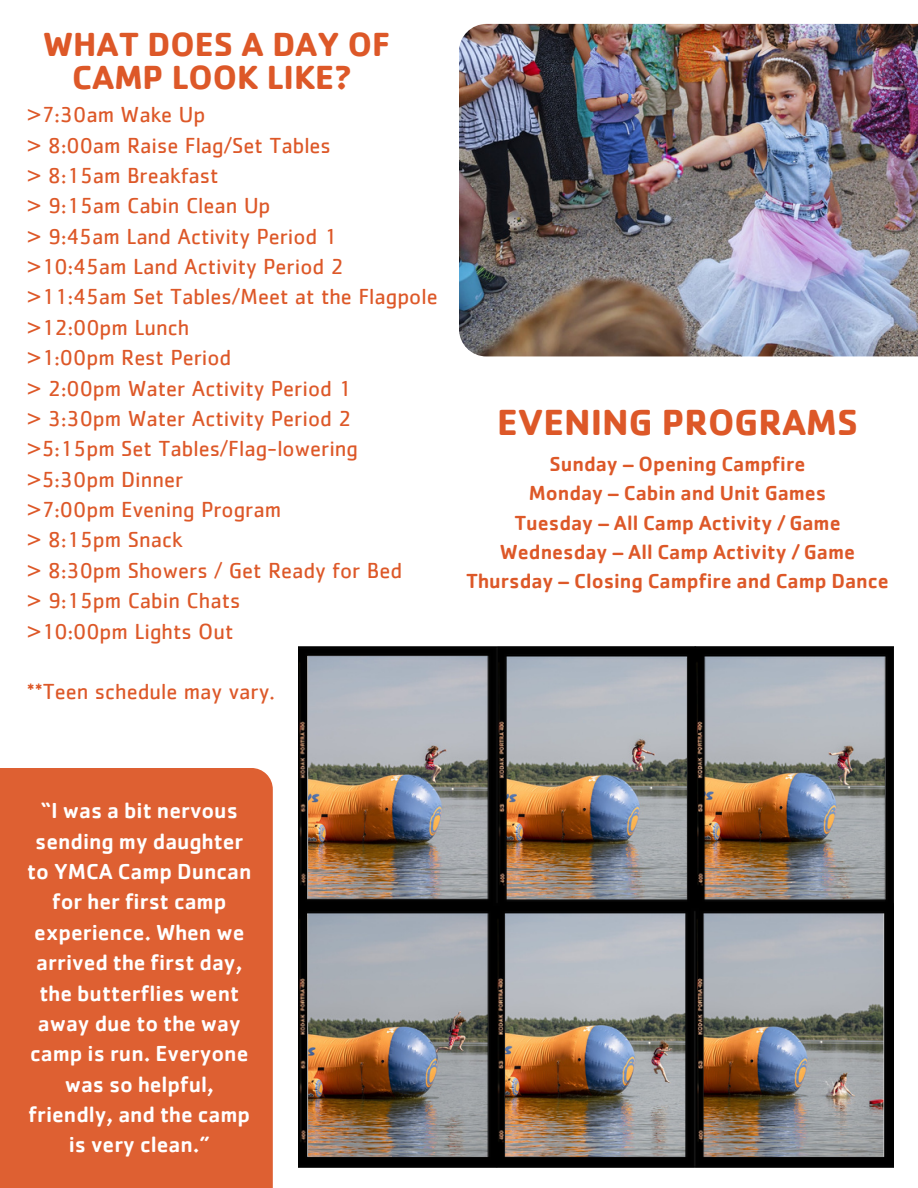
<style>
.page{position:relative;width:918px;height:1188px;background:#fff}
.page>*{position:absolute;margin:0;border:0;box-sizing:border-box;transform-origin:0 0}
.t1{font:700 37.5px "Cachet";color:#dd5828}
.t2{font:700 34.5px/32.7px "Cachet";color:#dd5828;text-align:center}
.t3{font:22.5px "Cachet";color:#dd5828}
.t4{font:500 22.35px/30.3px "Cachet";color:#fff;text-align:center}
.t5{font:500 21px "Cachet";color:#dd5828}
</style>
<div class="page">
<img style="left:459px;top:24px;width:459px;height:332px">
<img style="left:299px;top:646px;width:594px;height:521px">
<div style="left:0;top:768px;width:273px;height:420px;background:#de6032"></div>
<p class="t2" style="left:43px;top:27px;width:348px">WHAT DOES A DAY OF<br>CAMP LOOK LIKE?</p>
<p class="t3" style="left:27px;top:105px;width:180px">&gt;7:30am Wake Up</p>
<p class="t3" style="left:27px;top:135px;width:306px">&gt; 8:00am Raise Flag/Set Tables</p>
<p class="t3" style="left:27px;top:165px;width:193px">&gt; 8:15am Breakfast</p>
<p class="t3" style="left:27px;top:196px;width:245px">&gt; 9:15am Cabin Clean Up</p>
<p class="t3" style="left:27px;top:226px;width:312px">&gt; 9:45am Land Activity Period 1</p>
<p class="t3" style="left:27px;top:256px;width:318px">&gt;10:45am Land Activity Period 2</p>
<p class="t3" style="left:27px;top:287px;width:412px">&gt;11:45am Set Tables/Meet at the Flagpole</p>
<p class="t3" style="left:27px;top:317px;width:164px">&gt;12:00pm Lunch</p>
<p class="t3" style="left:27px;top:348px;width:206px">&gt;1:00pm Rest Period</p>
<p class="t3" style="left:27px;top:378px;width:326px">&gt; 2:00pm Water Activity Period 1</p>
<p class="t3" style="left:27px;top:408px;width:326px">&gt; 3:30pm Water Activity Period 2</p>
<p class="t3" style="left:27px;top:439px;width:333px">&gt;5:15pm Set Tables/Flag-lowering</p>
<p class="t3" style="left:27px;top:469px;width:158px">&gt;5:30pm Dinner</p>
<p class="t3" style="left:27px;top:499px;width:256px">&gt;7:00pm Evening Program</p>
<p class="t3" style="left:27px;top:530px;width:157px">&gt; 8:15pm Snack</p>
<p class="t3" style="left:27px;top:560px;width:377px">&gt; 8:30pm Showers / Get Ready for Bed</p>
<p class="t3" style="left:27px;top:591px;width:215px">&gt; 9:15pm Cabin Chats</p>
<p class="t3" style="left:27px;top:621px;width:208px">&gt;10:00pm Lights Out</p>
<p class="t3" style="left:27px;top:682px;width:249px">**Teen schedule may vary.</p>
<p class="t1" style="left:497px;top:397px;width:362px">EVENING PROGRAMS</p>
<p class="t5" style="left:550px;top:450px;width:257px">Sunday – Opening Campfire</p>
<p class="t5" style="left:529px;top:480px;width:299px">Monday – Cabin and Unit Games</p>
<p class="t5" style="left:514px;top:509px;width:328px">Tuesday – All Camp Activity / Game</p>
<p class="t5" style="left:500px;top:538px;width:357px">Wednesday – All Camp Activity / Game</p>
<p class="t5" style="left:466px;top:567px;width:424px">Thursday – Closing Campfire and Camp Dance</p>
<p class="t4" style="left:27px;top:795px;width:226px">“I was a bit nervous sending my daughter to YMCA Camp Duncan for her first camp experience. When we arrived the first day, the butterflies went away due to the way camp is run. Everyone was so helpful, friendly, and the camp is very clean.”</p>
</div>
